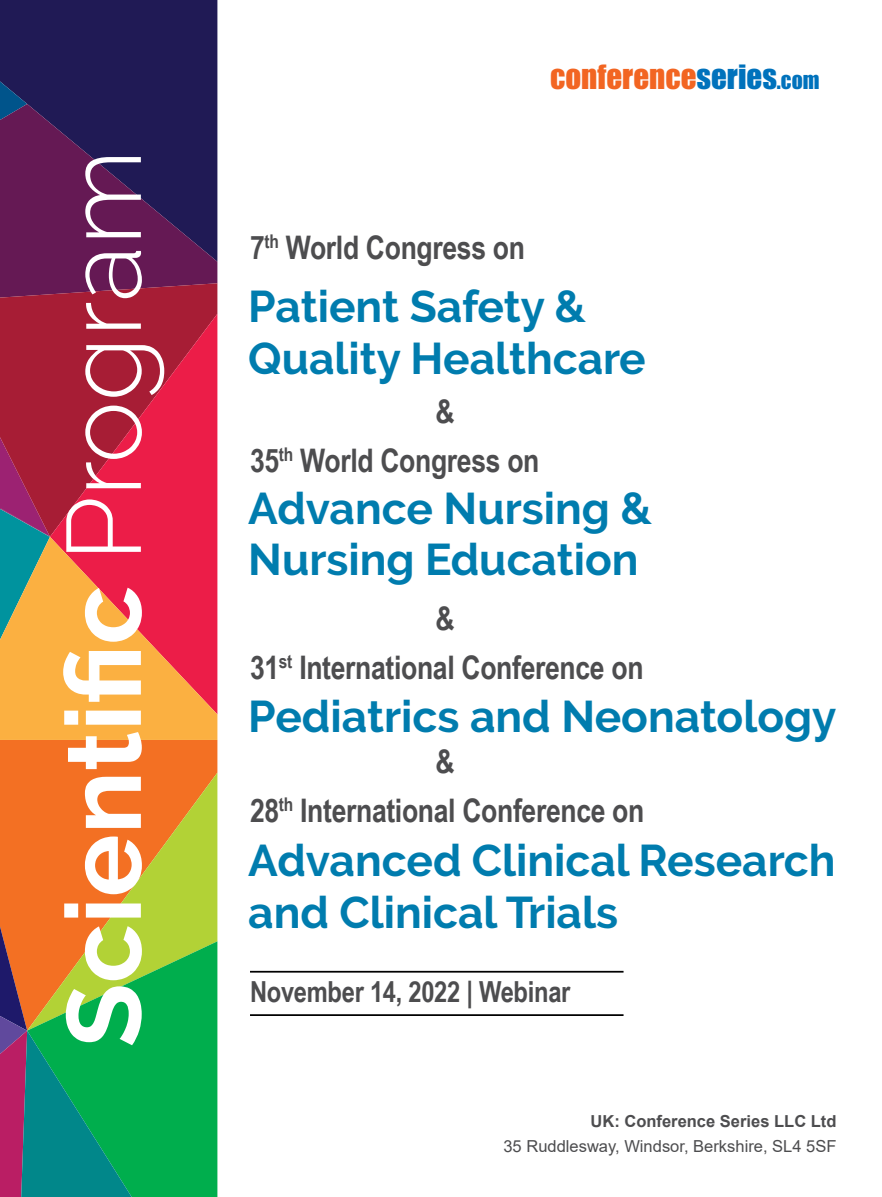
<style>
.page{position:relative;width:882px;height:1197px;background:#fff}
.page>*{position:absolute;margin:0;border:0;box-sizing:border-box;transform-origin:0 0}
.t1{font:700 105px "Raleway";color:#fff}
.t2{font:700 44.27px/51.4px "Raleway";color:#007cae}
.t3{font:700 32.38px "Arial Narrow";letter-spacing:-.01em;color:#4d4d4f}
.t4{font:30.97px "Impact";color:#f26522}
.t5{font:700 29.05px "Arial Narrow";letter-spacing:-.01em;color:#4d4d4f}
.t6{font:16.45px "Arial";color:#4d4d4f}
.t7{font:700 16.45px "Arial";color:#4d4d4f}
.s1{font-weight:300}
.s2{color:#0072bc}
.s3{font-size:21.7px;color:#0072bc}
</style>
<div class="page">
<div style="left:0;top:0;width:217px;height:81px;background:#201a55"></div>
<svg style="left:0;top:81px;width:217px;height:202px;background:#451a55"></svg>
<svg style="left:0;top:283px;width:217px;height:154px;background:#9f1d39"></svg>
<svg style="left:50px;top:314px;width:167px;height:223px;background:#c91d3e"></svg>
<svg style="left:0;top:437px;width:50px;height:100px;background:#8c305a"></svg>
<div style="left:0;top:740px;width:217px;height:186px;background:#f37023"></div>
<svg style="left:0;top:537px;width:217px;height:203px;background:#e77d49"></svg>
<svg style="left:27px;top:773px;width:190px;height:168px;background:#dd9029"></svg>
<svg style="left:132px;top:941px;width:85px;height:256px;background:#0eb14b"></svg>
<svg style="left:0;top:926px;width:132px;height:271px;background:#528858"></svg>
<hr style="left:250px;top:971px;width:374px;height:2px;background:#000">
<hr style="left:250px;top:1014px;width:374px;height:2px;background:#000">
<h1 class="t1" style="left:44px;top:1048px;width:900px;rotate:-90deg">Scientific <span class="s1">Program</span></h1>
<p class="t4" style="left:550px;top:53px;width:271px">CONFERENCE<span class="s2">SERIES</span><span class="s3">.COM</span></p>
<p class="t3" style="left:250px;top:223px;width:277px">7<sup>th</sup> World Congress on</p>
<p class="t2" style="left:248px;top:281px;width:399px">Patient Safety &amp;<br>Quality Healthcare</p>
<p class="t3" style="left:436px;top:387px;width:21px">&amp;</p>
<p class="t3" style="left:250px;top:436px;width:291px">35<sup>th</sup> World Congress on</p>
<p class="t2" style="left:248px;top:482px;width:405px">Advance Nursing &amp;<br>Nursing Education</p>
<p class="t3" style="left:436px;top:594px;width:21px">&amp;</p>
<p class="t3" style="left:250px;top:643px;width:395px">31<sup>st</sup> International Conference on</p>
<p class="t2" style="left:248px;top:691px;width:590px">Pediatrics and Neonatology</p>
<p class="t3" style="left:436px;top:737px;width:21px">&amp;</p>
<p class="t3" style="left:250px;top:786px;width:396px">28<sup>th</sup> International Conference on</p>
<p class="t2" style="left:248px;top:835px;width:589px">Advanced Clinical Research and Clinical Trials</p>
<p class="t5" style="left:250px;top:969px;width:322px">November 14, 2022 | Webinar</p>
<p class="t7" style="left:590px;top:1109px;width:248px">UK: Conference Series LLC Ltd</p>
<p class="t6" style="left:503px;top:1135px;width:335px">35 Ruddlesway, Windsor, Berkshire, SL4 5SF</p>
</div>
